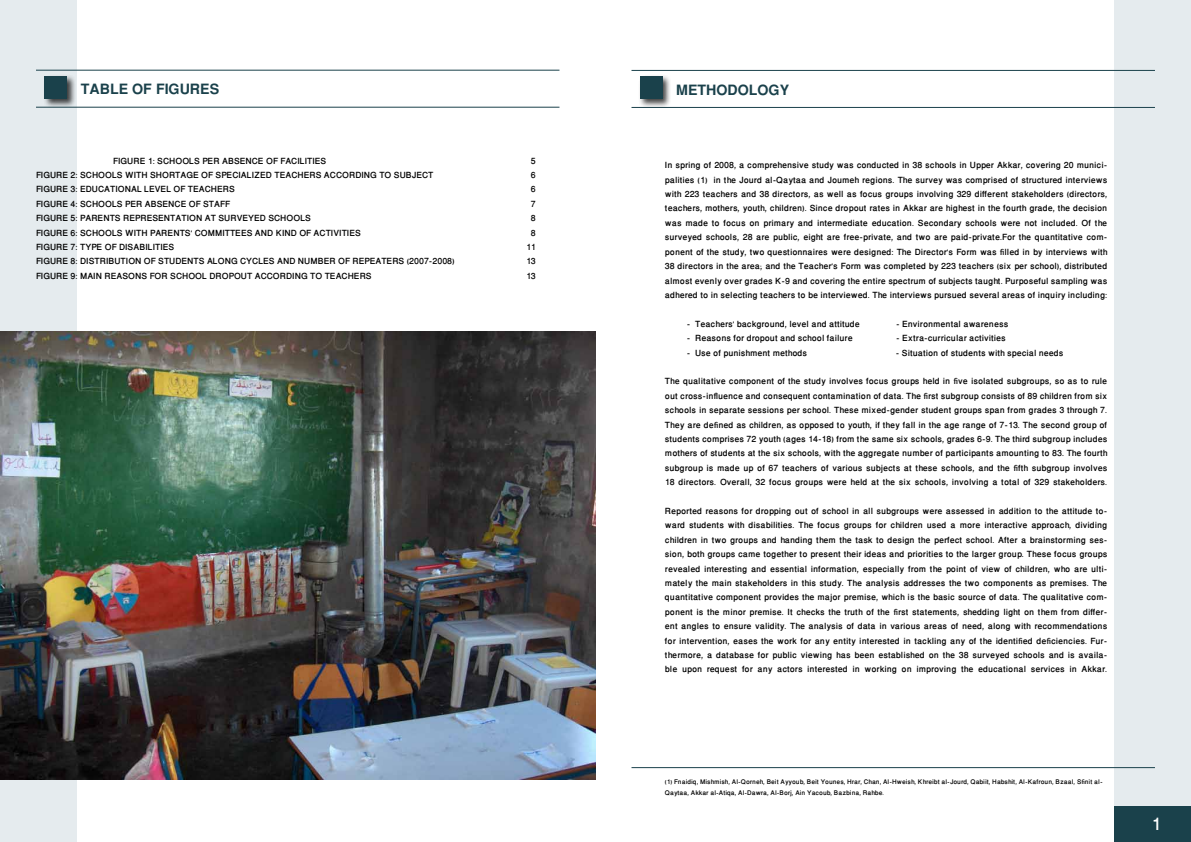
<style>
.page{position:relative;width:1191px;height:842px;background:#fff}
.page>*{position:absolute;margin:0;border:0;box-sizing:border-box;transform-origin:0 0}
.t1{font:500 24px "Win Soft Pro";color:#fff}
.t2{font:700 20px "Win Soft Pro";color:#1a414b}
.t3{font:500 12px/14.4px "Win Soft Pro";color:#000;text-align:justify}
.t4{font:500 9px/10.8px "Win Soft Pro";color:#000}
</style>
<div class="page">
<div style="left:1114px;top:1px;width:77px;height:841px;background:#e5ebee"></div>
<hr style="left:631px;top:107px;width:524px;height:1px;background:#1a414b">
<hr style="left:631px;top:70px;width:524px;height:1px;background:#1a414b">
<div style="left:638px;top:75px;width:34px;height:33px;background:#000;opacity:.75"></div>
<div style="left:640px;top:76px;width:22px;height:23px;background:#1a414b"></div>
<div style="left:1114px;top:806px;width:77px;height:36px;background:#1a414b"></div>
<hr style="left:631px;top:767px;width:524px;height:1px;background:#1a414b">
<div style="left:0;top:1px;width:77px;height:841px;background:#e5ebee"></div>
<hr style="left:36px;top:107px;width:523px;height:1px;background:#1a414b">
<hr style="left:36px;top:70px;width:523px;height:1px;background:#1a414b">
<div style="left:43px;top:74px;width:33px;height:34px;background:#000;opacity:.75"></div>
<div style="left:44px;top:76px;width:23px;height:22px;background:#1a414b"></div>
<img style="left:0;top:331px;width:595px;height:448px">
<h2 class="t2" style="left:81px;top:74px;width:140px">TABLE OF FIGURES</h2>
<p class="t3" style="left:36px;top:153px;width:420px;text-align:left;text-indent:77px">FIGURE 1: SCHOOLS PER ABSENCE OF FACILITIES<br>FIGURE 2: SCHOOLS WITH SHORTAGE OF SPECIALIZED TEACHERS ACCORDING TO SUBJECT FIGURE 3: EDUCATIONAL LEVEL OF TEACHERS<br>FIGURE 4: SCHOOLS PER ABSENCE OF STAFF<br>FIGURE 5: PARENTS REPRESENTATION AT SURVEYED SCHOOLS<br>FIGURE 6: SCHOOLS WITH PARENTS’ COMMITTEES AND KIND OF ACTIVITIES<br>FIGURE 7: TYPE OF DISABILITIES<br>FIGURE 8: DISTRIBUTION OF STUDENTS ALONG CYCLES AND NUMBER OF REPEATERS (2007-2008)<br>FIGURE 9: MAIN REASONS FOR SCHOOL DROPOUT ACCORDING TO TEACHERS</p>
<p class="t3" style="left:526px;top:153px;width:11px;text-align:center">5<br>6<br>6<br>7<br>8<br>8<br>11<br>13<br>13</p>
<h2 class="t2" style="left:676px;top:75px;width:114px">METHODOLOGY</h2>
<p class="t3" style="left:665px;top:158px;width:444px">In spring of 2008, a comprehensive study was conducted in 38 schools in Upper Akkar, covering 20 munici&shy;palities (1) in the Jourd al-Qaytaa and Joumeh regions. The survey was comprised of structured interviews with 223 teachers and 38 directors, as well as focus groups involving 329 different stakeholders (directors, teachers, mothers, youth, children). Since dropout rates in Akkar are highest in the fourth grade, the decision was made to focus on primary and intermediate education. Secondary schools were not included. Of the surveyed schools, 28 are public, eight are free-private, and two are paid-private.For the quantitative com&shy;ponent of the study, two questionnaires were designed: The Director’s Form was filled in by interviews with 38 directors in the area; and the Teacher’s Form was completed by 223 teachers (six per school), distributed almost evenly over grades K-9 and covering the entire spectrum of subjects taught. Purposeful sampling was adhered to in selecting teachers to be interviewed. The interviews pursued several areas of inquiry including:</p>
<p class="t3" style="left:686px;top:317px;width:175px">- Teachers’ background, level and attitude</p>
<p class="t3" style="left:896px;top:317px;width:114px">- Environmental awareness</p>
<p class="t3" style="left:686px;top:331px;width:167px">- Reasons for dropout and school failure</p>
<p class="t3" style="left:896px;top:331px;width:111px">- Extra-curricular activities</p>
<p class="t3" style="left:686px;top:345px;width:122px">- Use of punishment methods</p>
<p class="t3" style="left:896px;top:345px;width:169px">- Situation of students with special needs</p>
<p class="t3" style="left:665px;top:374px;width:444px">The qualitative component of the study involves focus groups held in five isolated subgroups, so as to rule out cross-influence and consequent contamination of data. The first subgroup consists of 89 children from six schools in separate sessions per school. These mixed-gender student groups span from grades 3 through 7.<br>They are defined as children, as opposed to youth, if they fall in the age range of 7-13. The second group of students comprises 72 youth (ages 14-18) from the same six schools, grades 6-9. The third subgroup includes mothers of students at the six schools, with the aggregate number of participants amounting to 83. The fourth subgroup is made up of 67 teachers of various subjects at these schools, and the fifth subgroup involves 18 directors. Overall, 32 focus groups were held at the six schools, involving a total of 329 stakeholders.</p>
<p class="t3" style="left:665px;top:504px;width:444px">Reported reasons for dropping out of school in all subgroups were assessed in addition to the attitude to&shy;ward students with disabilities. The focus groups for children used a more interactive approach, dividing children in two groups and handing them the task to design the perfect school. After a brainstorming ses&shy;sion, both groups came together to present their ideas and priorities to the larger group. These focus groups revealed interesting and essential information, especially from the point of view of children, who are ulti&shy;mately the main stakeholders in this study. The analysis addresses the two components as premises. The quantitative component provides the major premise, which is the basic source of data. The qualitative com&shy;ponent is the minor premise. It checks the truth of the first statements, shedding light on them from differ&shy;ent angles to ensure validity. The analysis of data in various areas of need, along with recommendations for intervention, eases the work for any entity interested in tackling any of the identified deficiencies. Fur&shy;thermore, a database for public viewing has been established on the 38 surveyed schools and is availa&shy;ble upon request for any actors interested in working on improving the educational services in Akkar.</p>
<p class="t4" style="left:665px;top:776px;width:439px">(1) Fnaidiq, Mishmish, Al-Qorneh, Beit Ayyoub, Beit Younes, Hrar, Chan, Al-Hweish, Khreibt al-Jourd, Qabiit, Habshit, Al-Kafroun, Bzaal, Sfinit al-<br>Qaytaa, Akkar al-Atiqa, Al-Dawra, Al-Borj, Ain Yacoub, Bazbina, Rahbe.</p>
<h1 class="t1" style="left:1151px;top:807px;width:11px">1</h1>
</div>
